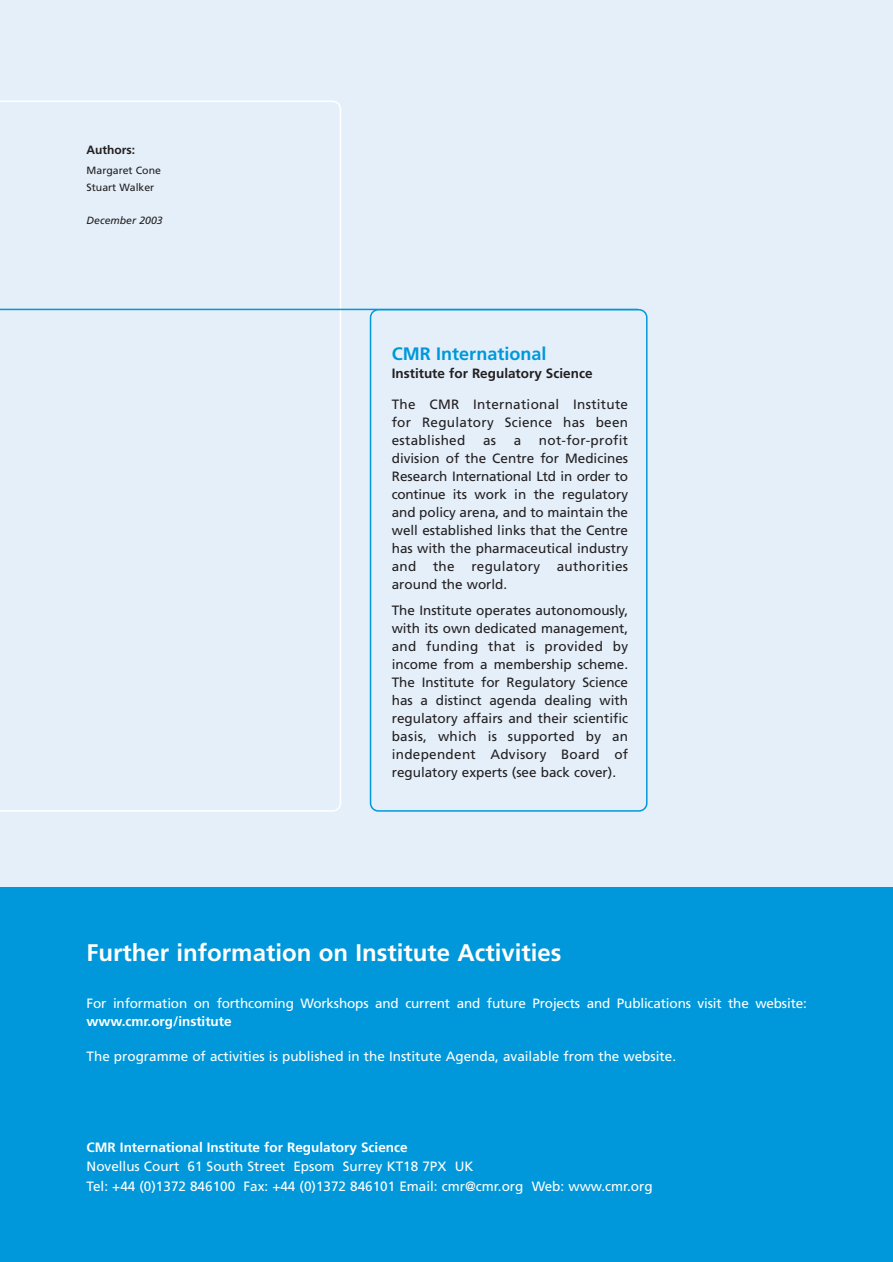
<style>
.page{position:relative;width:893px;height:1262px;background:#fff}
.page>*{position:absolute;margin:0;border:0;box-sizing:border-box;transform-origin:0 0}
.t1{font:700 24px "Frutiger";color:#fff}
.t2{font:700 18px "Frutiger";color:#0098da}
.t3{font:13.5px/18px "Frutiger";letter-spacing:.02em;color:#231f20;text-align:justify}
.t4{font:13.5px/19.5px "Frutiger";color:#fff}
.t5{font:700 13.5px "Frutiger";color:#fff}
.t6{font:700 13.5px "Frutiger";color:#231f20}
.t7{font:700 12px "Frutiger";color:#231f20}
.t8{font:10.5px/16.5px "Frutiger";color:#231f20}
.t9{font:italic 10.5px "Frutiger";color:#231f20}
</style>
<div class="page">
<div style="left:0;top:0;width:892px;height:890px;background:#e4effa"></div>
<svg style="left:0;top:101px;width:341px;height:710px"></svg>
<div style="left:0;top:887px;width:892px;height:375px;background:#0098da"></div>
<hr style="left:0;top:309px;width:638px;height:1px;background:#0098da">
<svg style="left:370px;top:309px;width:277px;height:502px"></svg>
<p class="t7" style="left:87px;top:145px;width:50px">Authors:</p>
<p class="t8" style="left:87px;top:163px;width:76px">Margaret Cone<br>Stuart Walker</p>
<p class="t9" style="left:87px;top:216px;width:78px">December 2003</p>
<h2 class="t2" style="left:392px;top:346px;width:156px">CMR International</h2>
<p class="t6" style="left:392px;top:368px;width:202px">Institute for Regulatory Science</p>
<p class="t3" style="left:392px;top:396px;width:238px">The CMR International Institute for Regulatory Science has been established</p>
<p class="t3" style="left:392px;top:432px;width:238px;text-indent:147px">not-for-profit division of the Centre for Medicines Research International Ltd in order to continue its work in the regulatory and policy arena, and to maintain the well established links that the Centre has with the pharmaceutical industry and the regulatory authorities around the world.</p>
<p class="t3" style="left:392px;top:602px;width:238px">The Institute operates autonomously, with its own dedicated management, and funding that is provided by income from a membership scheme.<br>The Institute for Regulatory Science has a distinct agenda dealing with regulatory affairs and their scientific basis, which is supported by an independent Advisory Board of regulatory experts (see back cover).</p>
<p class="t3" style="left:483px;top:432px;width:15px">as</p>
<p class="t3" style="left:513px;top:432px;width:9px">a</p>
<h1 class="t1" style="left:87px;top:942px;width:476px">Further information on Institute Activities</h1>
<p class="t4" style="left:87px;top:994px;width:721px">For information on forthcoming Workshops and current and future Projects and Publications visit the website:</p>
<p class="t5" style="left:87px;top:1015px;width:147px">www.cmr.org/institute</p>
<p class="t4" style="left:87px;top:1047px;width:591px">The programme of activities is published in the Institute Agenda, available from the website.</p>
<p class="t5" style="left:87px;top:1141px;width:322px">CMR International Institute for Regulatory Science</p>
<p class="t4" style="left:87px;top:1158px;width:567px">Novellus Court 61 South Street Epsom Surrey KT18 7PX UK<br>Tel: +44 (0)1372 846100 Fax: +44 (0)1372 846101 Email: cmr@cmr.org Web: www.cmr.org</p>
</div>
